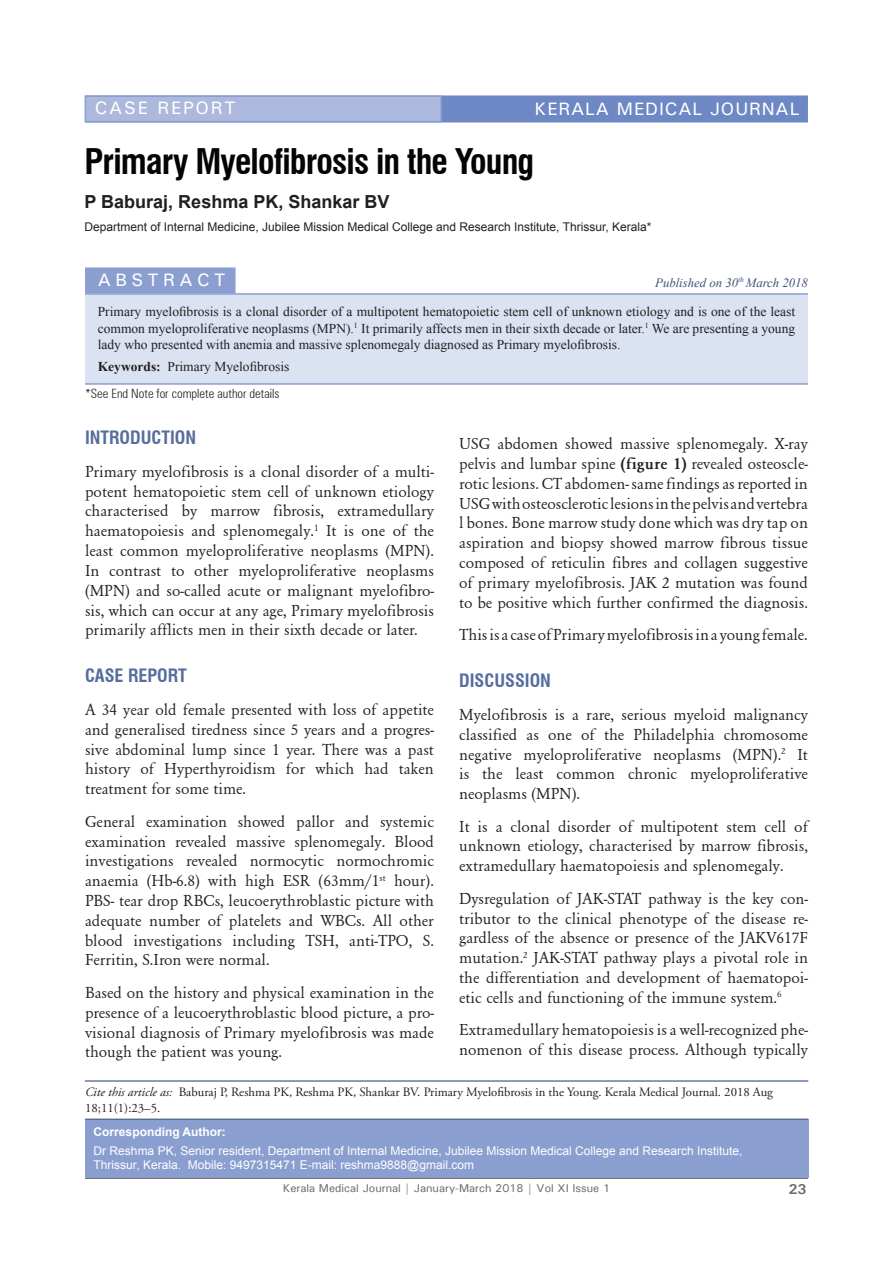
<style>
.page{position:relative;width:893px;height:1263px;background:#fff}
.page>*{position:absolute;margin:0;border:0;box-sizing:border-box;transform-origin:0 0}
.t1{font:700 condensed 34.5px "Swiss 721 BT";letter-spacing:-.025em;color:#040503}
.Head_1{font:700 condensed 18px "Swiss 721 BT";color:#566d9e}
.Title_Name{font:700 18px "Arial";color:#231f20}
.t2{font:500 18px "Univers";letter-spacing:.05em;color:#fff}
.t3{font:500 18px "Univers";letter-spacing:.1em;color:#fff}
.t4{font:500 18px "Univers";letter-spacing:.25em;color:#fff}
.Para_1{font:16.5px/19.8px "Garamond";color:#231f20;text-align:justify}
.t5{font:700 14.25px "Univers";color:#6c6d70}
.Abstract{font:13.5px/16.5px "Times New Roman";color:#231f20;text-align:justify}
.t6{font:12.75px/15.3px "Adobe Garamond Pro";color:#231f20}
.t7{font:300 condensed 12.75px "Zurich BT";color:#231f20}
.t8{font:italic 12.75px "Times New Roman";color:#3e4f77}
.Corresponding_Author{font:12px/14.4px "Arial";color:#fff}
.Title_Name-2{font:12px "Arial";color:#231f20}
.t9{font:700 12px "Arial";color:#fff}
.t10{font:500 11.25px "Univers";color:#6c6d70}
.s1{font-weight:700}
.s2{font-style:italic}
</style>
<div class="page">
<hr style="left:85px;top:1178px;width:723px;height:1px;background:#57585a">
<div style="left:85px;top:95px;width:723px;height:27px;background:#6d88c5;border:2px solid #6d88c5"></div>
<div style="left:85px;top:95px;width:357px;height:27px;background:#acb8dc;border:2px solid #8b9ed0"></div>
<div style="left:85px;top:267px;width:151px;height:26px;background:#8b9ed0;border:2px solid #8b9ed0"></div>
<div style="left:85px;top:295px;width:723px;height:88px;background:#dbe2f2"></div>
<hr style="left:85px;top:293px;width:723px;height:2px;background:#8b9ed0">
<hr style="left:85px;top:383px;width:723px;height:2px;background:#8b9ed0">
<div style="left:85px;top:1119px;width:723px;height:59px;background:#8b9ed0"></div>
<hr style="left:85px;top:1119px;width:723px;height:1px;background:#3e4f77">
<hr style="left:85px;top:1080px;width:723px;height:1px;background:#8b9ed0">
<p class="t3" style="left:95px;top:97px;width:142px">CASE REPORT</p>
<p class="t2" style="left:534px;top:97px;width:266px">KERALA MEDICAL JOURNAL</p>
<p class="t1" style="left:85px;top:141px;width:451px">Primary Myelofibrosis in the Young</p>
<p class="Title_Name" style="left:85px;top:190px;width:306px">P Baburaj, Reshma PK, Shankar BV</p>
<p class="Title_Name-2" style="left:85px;top:219px;width:568px">Department of Internal Medicine, Jubilee Mission Medical College and Research Institute, Thrissur, Kerala*</p>
<p class="t4" style="left:98px;top:268px;width:129px">ABSTRACT</p>
<p class="Abstract" style="left:98px;top:303px;width:699px">Primary myelofibrosis is a clonal disorder of a multipotent hematopoietic stem cell of unknown etiology and is one of the least common myeloproliferative neoplasms (MPN).<sup>1</sup> It primarily affects men in their sixth decade or later.<sup>1</sup> We are presenting a young lady who presented with anemia and massive splenomegaly diagnosed as Primary myelofibrosis.</p>
<p class="Abstract" style="left:98px;top:358px;width:193px"><span class="s1">Keywords:</span> Primary Myelofibrosis</p>
<p class="t7" style="left:85px;top:386px;width:196px">*See End Note for complete author details</p>
<p class="Head_1" style="left:85px;top:427px;width:113px">INTRODUCTION</p>
<p class="Para_1" style="left:85px;top:462px;width:350px">Primary myelofibrosis is a clonal disorder of a multi&shy;potent hematopoietic stem cell of unknown etiology characterised by marrow fibrosis, extramedullary haematopoiesis and splenomegaly.<sup>1</sup> It is one of the least common myeloproliferative neoplasms (MPN).<br>In contrast to other myeloproliferative neoplasms (MPN) and so-called acute or malignant myelofibro&shy;sis, which can occur at any age, Primary myelofibrosis primarily afflicts men in their sixth decade or later.</p>
<p class="Head_1" style="left:85px;top:665px;width:103px">CASE REPORT</p>
<p class="Para_1" style="left:85px;top:700px;width:350px">A 34 year old female presented with loss of appetite and generalised tiredness since 5 years and a progres&shy;sive abdominal lump since 1 year. There was a past history of Hyperthyroidism for which had taken treatment for some time.</p>
<p class="Para_1" style="left:85px;top:811px;width:350px">General examination showed pallor and systemic examination revealed massive splenomegaly. Blood investigations revealed normocytic normochromic anaemia (Hb-6.8) with high ESR (63mm/1<sup>st</sup> hour).<br>PBS- tear drop RBCs, leucoerythroblastic picture with adequate number of platelets and WBCs. All other blood investigations including TSH, anti-TPO, S.<br>Ferritin, S.Iron were normal.</p>
<p class="Para_1" style="left:85px;top:983px;width:350px">Based on the history and physical examination in the presence of a leucoerythroblastic blood picture, a pro&shy;visional diagnosis of Primary myelofibrosis was made though the patient was young.</p>
<p class="t8" style="left:655px;top:274px;width:154px">Published on 30<sup>th</sup> March 2018</p>
<p class="Para_1" style="left:459px;top:434px;width:350px">USG abdomen showed massive splenomegaly. X-ray pelvis and lumbar spine <span class="s1">(figure 1)</span> revealed osteoscle&shy;rotic lesions. CT abdomen- same findings as reported in USG with osteosclerotic lesions in the pelvis and vertebra l bones. Bone marrow study done which was dry tap on aspiration and biopsy showed marrow fibrous tissue composed of reticulin fibres and collagen suggestive of primary myelofibrosis. JAK 2 mutation was found to be positive which further confirmed the diagnosis.</p>
<p class="Para_1" style="left:459px;top:625px;width:350px">This is a case of Primary myelofibrosis in a young female.</p>
<p class="Head_1" style="left:459px;top:670px;width:93px">DISCUSSION</p>
<p class="Para_1" style="left:459px;top:705px;width:350px">Myelofibrosis is a rare, serious myeloid malignancy classified as one of the Philadelphia chromosome negative myeloproliferative neoplasms (MPN).<sup>2</sup> It is the least common chronic myeloproliferative neoplasms (MPN).</p>
<p class="Para_1" style="left:459px;top:816px;width:350px">It is a clonal disorder of multipotent stem cell of unknown etiology, characterised by marrow fibrosis, extramedullary haematopoiesis and splenomegaly.</p>
<p class="Para_1" style="left:459px;top:889px;width:350px">Dysregulation of JAK-STAT pathway is the key con&shy;tributor to the clinical phenotype of the disease re&shy;gardless of the absence or presence of the JAKV617F mutation.<sup>2</sup> JAK-STAT pathway plays a pivotal role in the differentiation and development of haematopoi&shy;etic cells and functioning of the immune system.<sup>6</sup></p>
<p class="Para_1" style="left:459px;top:1020px;width:350px">Extramedullary hematopoiesis is a well-recognized phe&shy;nomenon of this disease process. Although typically</p>
<p class="t6" style="left:85px;top:1085px;width:689px"><span class="s2">Cite this article as:</span> Baburaj P, Reshma PK, Reshma PK, Shankar BV. Primary Myelofibrosis in the Young. Kerala Medical Journal. 2018 Aug<br>18;11(1):23–5.</p>
<p class="t9" style="left:94px;top:1124px;width:134px">Corresponding Author:</p>
<p class="Corresponding_Author" style="left:94px;top:1144px;width:650px">Dr Reshma PK, Senior resident, Department of Internal Medicine, Jubilee Mission Medical College and Research Institute,<br>Thrissur, Kerala. Mobile: 9497315471 E-mail: reshma9888@gmail.com</p>
<p class="t10" style="left:283px;top:1181px;width:329px">Kerala Medical Journal | January-March 2018 | Vol XI Issue 1</p>
<p class="t5" style="left:789px;top:1180px;width:19px">23</p>
</div>
